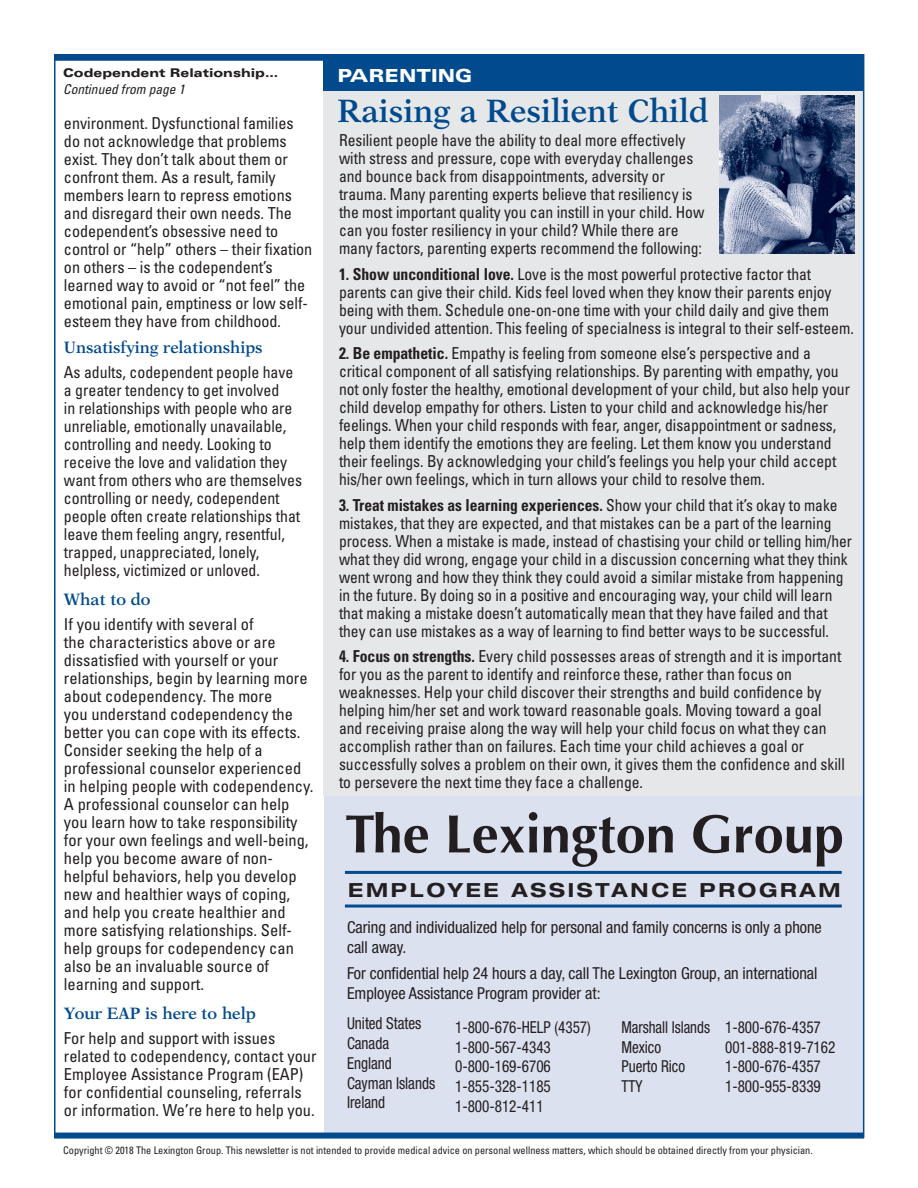
<style>
.page{position:relative;width:918px;height:1188px;background:#fff}
.page>*{position:absolute;margin:0;border:0;box-sizing:border-box;transform-origin:0 0}
.t1{font:700 54px "Optima";color:#231f20}
.t2{font:600 32.4px "New Aster";color:#004a8d}
.t3{font:700 expanded 19.5px "Helvetica Neue";letter-spacing:.14em;color:#231f20}
.t4{font:900 expanded 18px "Univers";color:#fff}
.t5{font:condensed 16.5px/18px "Univers";color:#231f20;scale:.95 1}
.t6{font:condensed 16.5px/18px "Univers";color:#231f20}
.t7{font:condensed 16.5px/18px "Univers";color:#231f20;scale:.94 1}
.t8{font:condensed 16.5px/18px "Univers";color:#231f20;scale:.96 1}
.t9{font:condensed 16.5px/19.8px "Helvetica Neue";color:#231f20}
.t10{font:condensed 16.5px/19.8px "Helvetica Neue";color:#231f20;scale:.92 1}
.t11{font:600 16.5px "New Aster";color:#004a8d}
.t12{font:condensed 16.5px/19.8px "Helvetica Neue";color:#231f20;scale:.9 1}
.t13{font:italic condensed 13.5px "Univers";color:#231f20}
.t14{font:900 expanded 12px "Univers";color:#231f20}
.t15{font:condensed 10.5px "Univers";color:#231f20}
.s1{font-weight:700}
</style>
<div class="page">
<div style="left:324px;top:795px;width:540px;height:339px;background:#dce1ef"></div>
<div style="left:324px;top:59px;width:539px;height:736px;background:#e6e7e9"></div>
<div style="left:54px;top:55px;width:809px;height:6px;background:#004a8d"></div>
<div style="left:54px;top:1133px;width:810px;height:6px;background:#004a8d"></div>
<div style="left:324px;top:56px;width:539px;height:35px;background:#004a8d"></div>
<img style="left:719px;top:96px;width:136px;height:158px">
<hr style="left:345px;top:871px;width:497px;height:3px;background:#004a8d">
<hr style="left:345px;top:905px;width:497px;height:3px;background:#004a8d">
<p class="t4" style="left:338px;top:65px;width:136px">PARENTING</p>
<h2 class="t2" style="left:338px;top:91px;width:372px">Raising a Resilient Child</h2>
<p class="t5" style="left:339px;top:131px;width:386px">Resilient people have the ability to deal more effectively with stress and pressure, cope with everyday challenges and bounce back from disappointments, adversity or trauma. Many parenting experts believe that resiliency is the most important quality you can instill in your child. How can you foster resiliency in your child? While there are many factors, parenting experts recommend the following:</p>
<p class="t5" style="left:339px;top:265px;width:543px"><span class="s1">1. Show unconditional love.</span> Love is the most powerful protective factor that parents can give their child. Kids feel loved when they know their parents enjoy being with them. Schedule one-on-one time with your child daily and give them your undivided attention. This feeling of specialness is integral to their self-esteem.</p>
<p class="t5" style="left:339px;top:344px;width:539px"><span class="s1">2. Be empathetic.</span> Empathy is feeling from someone else’s perspective and a critical component of all satisfying relationships. By parenting with empathy, you not only foster the healthy, emotional development of your child, but also help your child develop empathy for others. Listen to your child and acknowledge his/her feelings. When your child responds with fear, anger, disappointment or sadness, help them identify the emotions they are feeling. Let them know you understand their feelings. By acknowledging your child’s feelings you help your child accept his/her own feelings, which in turn allows your child to resolve them.</p>
<p class="t7" style="left:339px;top:496px;width:547px"><span class="s1">3. Treat mistakes as learning experiences.</span> Show your child that it’s okay to make mistakes, that they are expected, and that mistakes can be a part of the learning process. When a mistake is made, instead of chastising your child or telling him/her what they did wrong, engage your child in a discussion concerning what they think went wrong and how they think they could avoid a similar mistake from happening in the future. By doing so in a positive and encouraging way, your child will learn that making a mistake doesn’t automatically mean that they have failed and that they can use mistakes as a way of learning to find better ways to be successful.</p>
<p class="t5" style="left:339px;top:647px;width:534px"><span class="s1">4. Focus on strengths.</span> Every child possesses areas of strength and it is important for you as the parent to identify and reinforce these, rather than focus on weaknesses. Help your child discover their strengths and build confidence by helping him/her set and work toward reasonable goals. Moving toward a goal and receiving praise along the way will help your child focus on what they can accomplish rather than on failures. Each time your child achieves a goal or successfully solves a problem on their own, it gives them the confidence and skill to persevere the next time they face a challenge.</p>
<p class="t14" style="left:63px;top:66px;width:217px">Codependent Relationship...</p>
<p class="t13" style="left:63px;top:81px;width:123px">Continued from page 1</p>
<p class="t6" style="left:64px;top:114px;width:250px">environment. Dysfunctional families do not acknowledge that problems exist. They don’t talk about them or confront them. As a result, family members learn to repress emotions and disregard their own needs. The codependent’s obsessive need to control or “help” others – their fixation on others – is the codependent’s learned way to avoid or “not feel” the emotional pain, emptiness or low self&shy;esteem they have from childhood.</p>
<p class="t11" style="left:64px;top:337px;width:200px">Unsatisfying relationships</p>
<p class="t8" style="left:64px;top:363px;width:250px">As adults, codependent people have a greater tendency to get involved<br>in relationships with people who are unreliable, emotionally unavailable, controlling and needy. Looking to receive the love and validation they want from others who are themselves controlling or needy, codependent people often create relationships that leave them feeling angry, resentful, trapped, unappreciated, lonely, helpless, victimized or unloved.</p>
<p class="t11" style="left:64px;top:589px;width:88px">What to do</p>
<p class="t6" style="left:64px;top:615px;width:251px">If you identify with several of<br>the characteristics above or are dissatisfied with yourself or your relationships, begin by learning more about codependency. The more<br>you understand codependency the better you can cope with its effects.<br>Consider seeking the help of a professional counselor experienced in helping people with codependency.<br>A professional counselor can help you learn how to take responsibility for your own feelings and well-being, help you become aware of non&shy;helpful behaviors, help you develop new and healthier ways of coping, and help you create healthier and more satisfying relationships. Self&shy;help groups for codependency can also be an invaluable source of learning and support.</p>
<p class="t11" style="left:64px;top:1003px;width:193px">Your EAP is here to help</p>
<p class="t6" style="left:64px;top:1029px;width:254px">For help and support with issues related to codependency, contact your Employee Assistance Program (EAP) for confidential counseling, referrals or information. We’re here to help you.</p>
<p class="t15" style="left:63px;top:1144px;width:751px">Copyright © 2018 The Lexington Group. This newsletter is not intended to provide medical advice on personal wellness matters, which should be obtained directly from your physician.</p>
<h1 class="t1" style="left:345px;top:803px;width:500px">The Lexington Group</h1>
<p class="t3" style="left:348px;top:878px;width:494px">EMPLOYEE ASSISTANCE PROGRAM</p>
<p class="t9" style="left:347px;top:918px;width:476px">Caring and individualized help for personal and family concerns is only a phone call away.</p>
<p class="t9" style="left:347px;top:963px;width:472px">For confidential help 24 hours a day, call The Lexington Group, an international<br>Employee Assistance Program provider at:</p>
<p class="t10" style="left:347px;top:1013px;width:97px">United States<br>Canada<br>England<br>Cayman Islands<br>Ireland</p>
<p class="t10" style="left:455px;top:1017px;width:149px">1-800-676-HELP (4357)<br>1-800-567-4343<br>0-800-169-6706<br>1-855-328-1185<br>1-800-812-411</p>
<p class="t12" style="left:621px;top:1017px;width:100px">Marshall Islands<br>Mexico<br>Puerto Rico<br>TTY</p>
<p class="t10" style="left:725px;top:1017px;width:121px">1-800-676-4357<br>001-888-819-7162<br>1-800-676-4357<br>1-800-955-8339</p>
</div>
